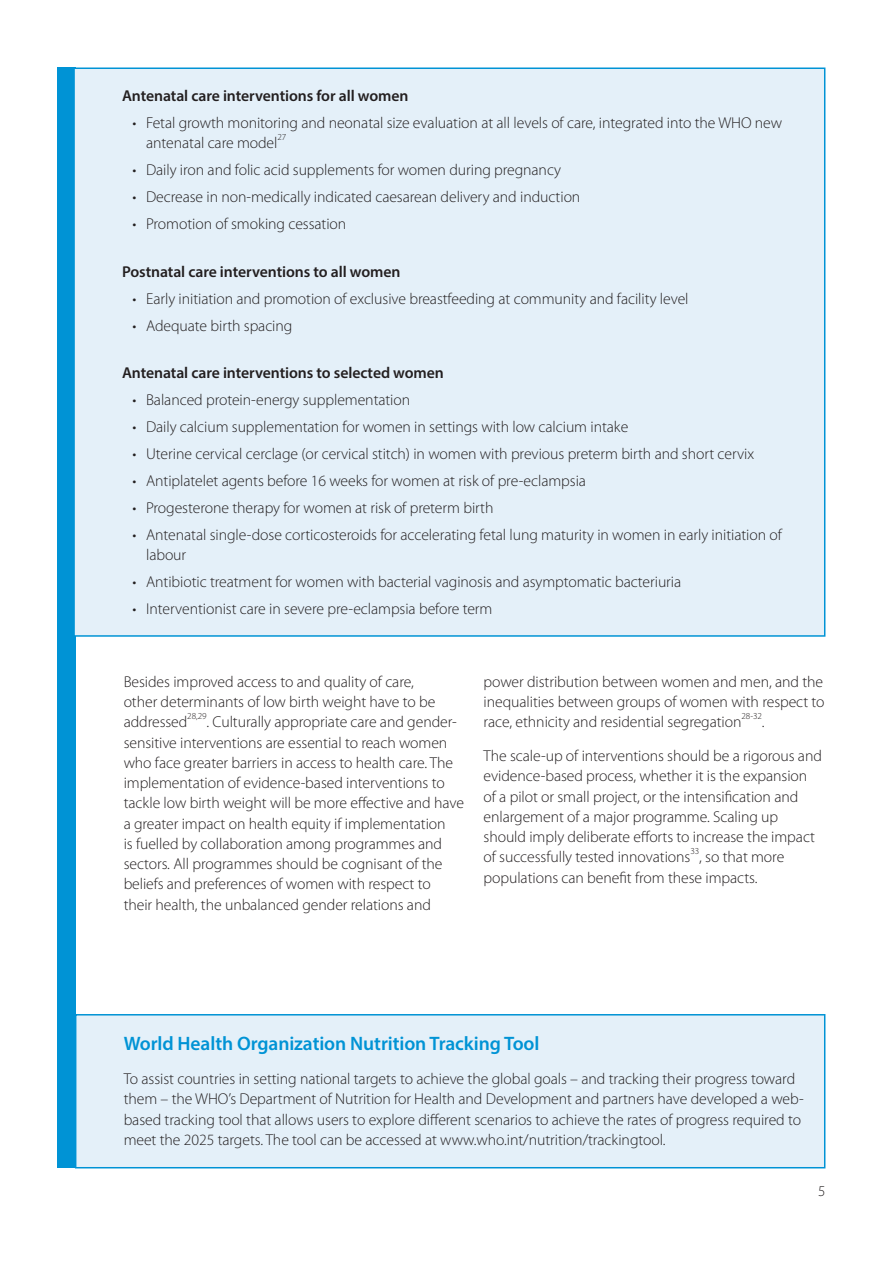
<style>
.page{position:relative;width:893px;height:1263px;background:#fff}
.page>*{position:absolute;margin:0;border:0;box-sizing:border-box;transform-origin:0 0}
.t1{font:600 19.5px "Myriad Pro";letter-spacing:-.005em;color:#0093d5}
.t2{font:300 15.75px/20.2px "Myriad Pro";letter-spacing:-.005em;color:#231f20}
.t3{font:600 15.75px "Myriad Pro";letter-spacing:-.005em;color:#231f20}
.t4{font:300 15px "Myriad Pro";color:#231f20}
.t5{font:300 9.15px "Myriad Pro";letter-spacing:-.005em;color:#231f20}
</style>
<div class="page">
<div style="left:58px;top:68px;width:18px;height:1100px;background:#0093d5"></div>
<div style="left:74px;top:68px;width:751px;height:568px;background:#e4f0f9"></div>
<div style="left:76px;top:1015px;width:749px;height:153px;background:#e4f0f9"></div>
<div style="left:75px;top:1014px;width:750px;height:154px;border:2px solid #0093d5"></div>
<p class="t3" style="left:122px;top:86px;width:288px">Antenatal care interventions for all women</p>
<p class="t2" style="left:146px;top:113px;width:638px;text-indent:-13px">• Fetal growth monitoring and neonatal size evaluation at all levels of care, integrated into the WHO new antenatal care model</p>
<p class="t5" style="left:277px;top:132px;width:10px">27</p>
<p class="t2" style="left:133px;top:160px;width:430px">• Daily iron and folic acid supplements for women during pregnancy</p>
<p class="t2" style="left:133px;top:187px;width:449px">• Decrease in non-medically indicated caesarean delivery and induction</p>
<p class="t2" style="left:133px;top:214px;width:215px">• Promotion of smoking cessation</p>
<p class="t3" style="left:122px;top:261px;width:280px">Postnatal care interventions to all women</p>
<p class="t2" style="left:133px;top:288px;width:557px">• Early initiation and promotion of exclusive breastfeeding at community and facility level</p>
<p class="t2" style="left:133px;top:315px;width:161px">• Adequate birth spacing</p>
<p class="t3" style="left:122px;top:362px;width:323px">Antenatal care interventions to selected women</p>
<p class="t2" style="left:133px;top:389px;width:279px">• Balanced protein-energy supplementation</p>
<p class="t2" style="left:133px;top:416px;width:497px">• Daily calcium supplementation for women in settings with low calcium intake</p>
<p class="t2" style="left:133px;top:443px;width:623px">• Uterine cervical cerclage (or cervical stitch) in women with previous preterm birth and short cervix</p>
<p class="t2" style="left:133px;top:470px;width:455px">• Antiplatelet agents before 16 weeks for women at risk of pre-eclampsia</p>
<p class="t2" style="left:133px;top:497px;width:362px">• Progesterone therapy for women at risk of preterm birth</p>
<p class="t2" style="left:146px;top:524px;width:637px;text-indent:-13px">• Antenatal single-dose corticosteroids for accelerating fetal lung maturity in women in early initiation of labour</p>
<p class="t2" style="left:133px;top:571px;width:550px">• Antibiotic treatment for women with bacterial vaginosis and asymptomatic bacteriuria</p>
<p class="t2" style="left:133px;top:598px;width:361px">• Interventionist care in severe pre-eclampsia before term</p>
<p class="t2" style="left:124px;top:671px;width:313px">Besides improved access to and quality of care, other determinants of low birth weight have to be addressed</p>
<p class="t5" style="left:187px;top:711px;width:21px">28,29</p>
<p class="t2" style="left:124px;top:712px;width:342px;text-indent:83px">. Culturally appropriate care and gender&shy;sensitive interventions are essential to reach women who face greater barriers in access to health care. The implementation of evidence-based interventions to tackle low birth weight will be more effective and have a greater impact on health equity if implementation<br>is fuelled by collaboration among programmes and sectors. All programmes should be cognisant of the beliefs and preferences of women with respect to<br>their health, the unbalanced gender relations and</p>
<p class="t2" style="left:484px;top:671px;width:343px;text-align:justify">power distribution between women and men, and the inequalities between groups of women with respect to race, ethnicity and residential segregation</p>
<p class="t5" style="left:741px;top:711px;width:22px">28-32</p>
<p class="t2" style="left:484px;top:705px;width:340px;line-height:33.8px;text-indent:278px">.<br>The scale-up of interventions should be a rigorous and</p>
<p class="t2" style="left:484px;top:766px;width:333px">evidence-based process, whether it is the expansion of a pilot or small project, or the intensification and enlargement of a major programme. Scaling up should imply deliberate efforts to increase the impact of successfully tested innovations</p>
<p class="t5" style="left:690px;top:846px;width:10px">33</p>
<p class="t2" style="left:484px;top:847px;width:302px;text-indent:216px">, so that more populations can benefit from these impacts.</p>
<p class="t1" style="left:124px;top:1031px;width:417px">World Health Organization Nutrition Tracking Tool</p>
<p class="t2" style="left:124px;top:1069px;width:681px">To assist countries in setting national targets to achieve the global goals – and tracking their progress toward them – the WHO’s Department of Nutrition for Health and Development and partners have developed a web&shy;based tracking tool that allows users to explore different scenarios to achieve the rates of progress required to meet the 2025 targets. The tool can be accessed at www.who.int/nutrition/trackingtool.</p>
<p class="t4" style="left:818px;top:1182px;width:9px">5</p>
</div>
